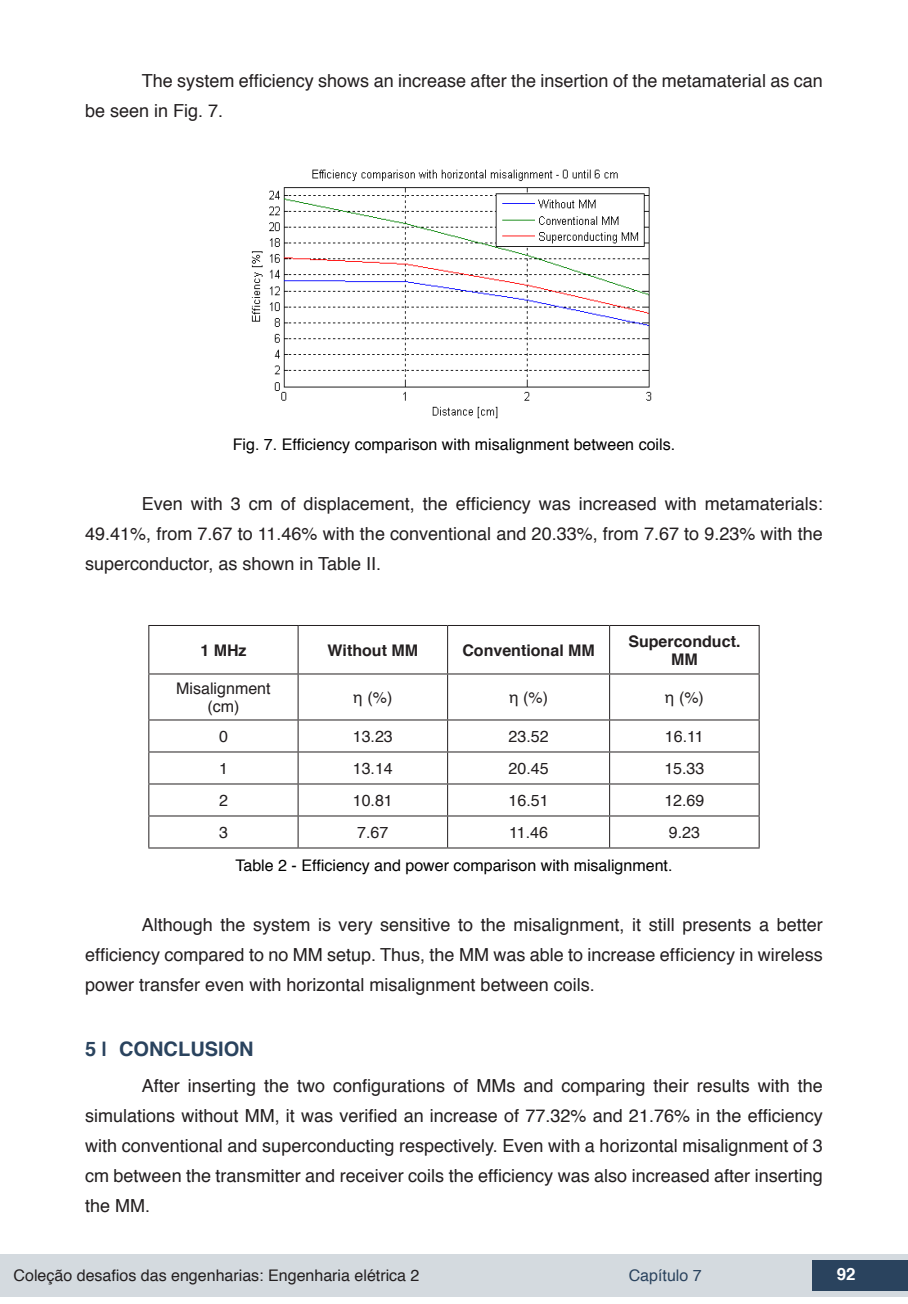
<style>
.page{position:relative;width:908px;height:1304px;background:#fff}
.page>*{position:absolute;margin:0;border:0;box-sizing:border-box;transform-origin:0 0}
.t1{font:700 20px "Helvetica";color:#2a435e}
.txt{font:18px/30px "Helvetica";color:#231f20;text-align:justify}
.t2{font:700 16.8px "Helvetica";color:#fff}
.tab_txt_centro{font:16px "Helvetica";color:#231f20}
.imagens_graf_tab{font:16px "Helvetica";color:#000}
.tab_txt_centro-2{font:700 16px/18px "Helvetica";color:#231f20;text-align:center}
.t3{font:16px "Helvetica";color:#2a435e}
</style>
<div class="page">
<div style="left:0;top:1254px;width:906px;height:43px;background:#d4dadf"></div>
<div style="left:812px;top:1261px;width:95px;height:30px;background:#2a435e"></div>
<img style="left:251px;top:169px;width:401px;height:250px">
<hr style="left:148px;top:625px;width:150px;height:1px;background:#231f20">
<hr style="left:148px;top:626px;width:1px;height:47px;background:#231f20">
<hr style="left:298px;top:625px;width:149px;height:1px;background:#231f20">
<hr style="left:297px;top:626px;width:1px;height:47px;background:#231f20">
<hr style="left:447px;top:625px;width:162px;height:1px;background:#231f20">
<hr style="left:447px;top:626px;width:1px;height:47px;background:#231f20">
<hr style="left:609px;top:625px;width:150px;height:1px;background:#231f20">
<hr style="left:609px;top:626px;width:1px;height:47px;background:#231f20">
<hr style="left:758px;top:626px;width:1px;height:47px;background:#231f20">
<hr style="left:148px;top:673px;width:150px;height:1px;background:#231f20">
<hr style="left:148px;top:674px;width:1px;height:45px;background:#231f20">
<hr style="left:298px;top:673px;width:149px;height:1px;background:#231f20">
<hr style="left:297px;top:674px;width:1px;height:45px;background:#231f20">
<hr style="left:447px;top:673px;width:162px;height:1px;background:#231f20">
<hr style="left:447px;top:674px;width:1px;height:45px;background:#231f20">
<hr style="left:609px;top:673px;width:150px;height:1px;background:#231f20">
<hr style="left:609px;top:674px;width:1px;height:45px;background:#231f20">
<hr style="left:758px;top:674px;width:1px;height:45px;background:#231f20">
<hr style="left:148px;top:719px;width:150px;height:1px;background:#231f20">
<hr style="left:148px;top:720px;width:1px;height:31px;background:#231f20">
<hr style="left:298px;top:719px;width:149px;height:1px;background:#231f20">
<hr style="left:297px;top:720px;width:1px;height:31px;background:#231f20">
<hr style="left:447px;top:719px;width:162px;height:1px;background:#231f20">
<hr style="left:447px;top:720px;width:1px;height:31px;background:#231f20">
<hr style="left:609px;top:719px;width:150px;height:1px;background:#231f20">
<hr style="left:609px;top:720px;width:1px;height:31px;background:#231f20">
<hr style="left:758px;top:720px;width:1px;height:31px;background:#231f20">
<hr style="left:148px;top:751px;width:150px;height:1px;background:#231f20">
<hr style="left:148px;top:752px;width:1px;height:31px;background:#231f20">
<hr style="left:298px;top:751px;width:149px;height:1px;background:#231f20">
<hr style="left:297px;top:752px;width:1px;height:31px;background:#231f20">
<hr style="left:447px;top:751px;width:162px;height:1px;background:#231f20">
<hr style="left:447px;top:752px;width:1px;height:31px;background:#231f20">
<hr style="left:609px;top:751px;width:150px;height:1px;background:#231f20">
<hr style="left:609px;top:752px;width:1px;height:31px;background:#231f20">
<hr style="left:758px;top:752px;width:1px;height:31px;background:#231f20">
<hr style="left:148px;top:783px;width:150px;height:1px;background:#231f20">
<hr style="left:148px;top:784px;width:1px;height:31px;background:#231f20">
<hr style="left:298px;top:783px;width:149px;height:1px;background:#231f20">
<hr style="left:297px;top:784px;width:1px;height:31px;background:#231f20">
<hr style="left:447px;top:783px;width:162px;height:1px;background:#231f20">
<hr style="left:447px;top:784px;width:1px;height:31px;background:#231f20">
<hr style="left:609px;top:783px;width:150px;height:1px;background:#231f20">
<hr style="left:609px;top:784px;width:1px;height:31px;background:#231f20">
<hr style="left:758px;top:784px;width:1px;height:31px;background:#231f20">
<hr style="left:148px;top:815px;width:150px;height:1px;background:#231f20">
<hr style="left:148px;top:816px;width:1px;height:31px;background:#231f20">
<hr style="left:298px;top:815px;width:149px;height:1px;background:#231f20">
<hr style="left:297px;top:816px;width:1px;height:31px;background:#231f20">
<hr style="left:447px;top:815px;width:162px;height:1px;background:#231f20">
<hr style="left:447px;top:816px;width:1px;height:31px;background:#231f20">
<hr style="left:609px;top:815px;width:150px;height:1px;background:#231f20">
<hr style="left:609px;top:816px;width:1px;height:31px;background:#231f20">
<hr style="left:758px;top:816px;width:1px;height:31px;background:#231f20">
<hr style="left:148px;top:847px;width:150px;height:1px;background:#231f20">
<hr style="left:298px;top:847px;width:149px;height:1px;background:#231f20">
<hr style="left:447px;top:847px;width:162px;height:1px;background:#231f20">
<hr style="left:609px;top:847px;width:150px;height:1px;background:#231f20">
<p class="txt" style="left:85px;top:66px;width:739px;text-indent:57px">The system efficiency shows an increase after the insertion of the metamaterial as can be seen in Fig. 7.</p>
<p class="imagens_graf_tab" style="left:233px;top:432px;width:443px">Fig. 7. Efficiency comparison with misalignment between coils.</p>
<p class="txt" style="left:85px;top:489px;width:738px;text-indent:57px">Even with 3 cm of displacement, the efficiency was increased with metamaterials:<br>49.41%, from 7.67 to 11.46% with the conventional and 20.33%, from 7.67 to 9.23% with the superconductor, as shown in Table II.</p>
<p class="tab_txt_centro-2" style="left:200px;top:641px;width:48px">1 MHz</p>
<p class="tab_txt_centro-2" style="left:327px;top:641px;width:92px">Without MM</p>
<p class="tab_txt_centro-2" style="left:462px;top:641px;width:134px">Conventional MM</p>
<p class="tab_txt_centro-2" style="left:628px;top:632px;width:114px">Superconduct.<br>MM</p>
<p class="tab_txt_centro" style="left:176px;top:676px;width:96px">Misalignment</p>
<p class="tab_txt_centro" style="left:207px;top:694px;width:33px">(cm)</p>
<p class="tab_txt_centro" style="left:353px;top:685px;width:41px">η (%)</p>
<p class="tab_txt_centro" style="left:509px;top:685px;width:41px">η (%)</p>
<p class="tab_txt_centro" style="left:664px;top:685px;width:41px">η (%)</p>
<p class="tab_txt_centro" style="left:219px;top:724px;width:10px">0</p>
<p class="tab_txt_centro" style="left:352px;top:724px;width:42px">13.23</p>
<p class="tab_txt_centro" style="left:508px;top:724px;width:42px">23.52</p>
<p class="tab_txt_centro" style="left:664px;top:724px;width:40px">16.11</p>
<p class="tab_txt_centro" style="left:219px;top:756px;width:10px">1</p>
<p class="tab_txt_centro" style="left:352px;top:756px;width:42px">13.14</p>
<p class="tab_txt_centro" style="left:508px;top:756px;width:42px">20.45</p>
<p class="tab_txt_centro" style="left:664px;top:756px;width:42px">15.33</p>
<p class="tab_txt_centro" style="left:219px;top:788px;width:10px">2</p>
<p class="tab_txt_centro" style="left:352px;top:788px;width:42px">10.81</p>
<p class="tab_txt_centro" style="left:508px;top:788px;width:42px">16.51</p>
<p class="tab_txt_centro" style="left:664px;top:788px;width:42px">12.69</p>
<p class="tab_txt_centro" style="left:219px;top:820px;width:10px">3</p>
<p class="tab_txt_centro" style="left:357px;top:820px;width:33px">7.67</p>
<p class="tab_txt_centro" style="left:509px;top:820px;width:40px">11.46</p>
<p class="tab_txt_centro" style="left:668px;top:820px;width:33px">9.23</p>
<p class="imagens_graf_tab" style="left:235px;top:853px;width:438px">Table 2 - Efficiency and power comparison with misalignment.</p>
<p class="txt" style="left:85px;top:910px;width:739px;text-indent:57px">Although the system is very sensitive to the misalignment, it still presents a better efficiency compared to no MM setup. Thus, the MM was able to increase efficiency in wireless power transfer even with horizontal misalignment between coils.</p>
<p class="t1" style="left:85px;top:1033px;width:170px">5 | CONCLUSION</p>
<p class="txt" style="left:85px;top:1071px;width:739px;text-indent:57px">After inserting the two configurations of MMs and comparing their results with the simulations without MM, it was verified an increase of 77.32% and 21.76% in the efficiency with conventional and superconducting respectively. Even with a horizontal misalignment of 3 cm between the transmitter and receiver coils the efficiency was also increased after inserting the MM.</p>
<p class="tab_txt_centro" style="left:14px;top:1263px;width:407px">Coleção desafios das engenharias: Engenharia elétrica 2</p>
<p class="t3" style="left:628px;top:1263px;width:74px">Capítulo 7</p>
<p class="t2" style="left:836px;top:1261px;width:20px">92</p>
</div>
